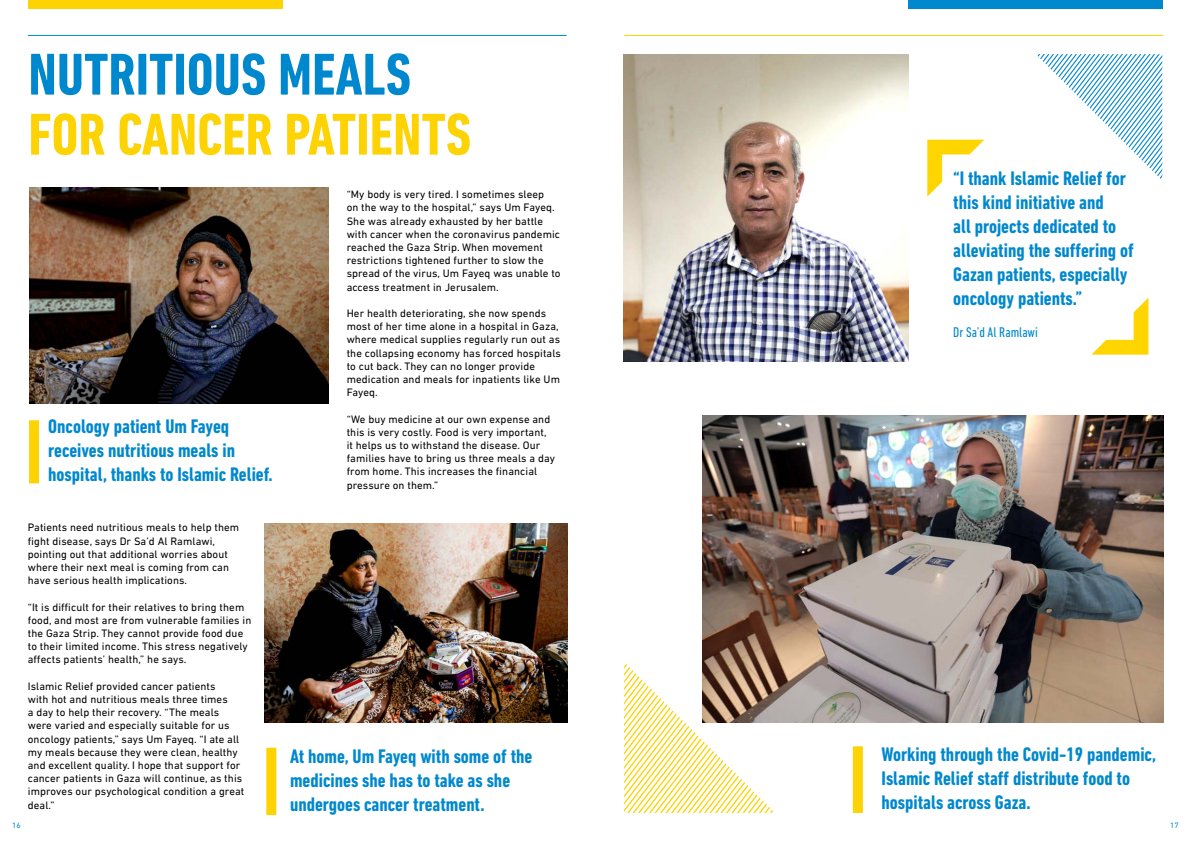
<style>
.page{position:relative;width:1191px;height:842px;background:#fff}
.page>*{position:absolute;margin:0;border:0;box-sizing:border-box;transform-origin:0 0}
.t1{font:700 condensed 60px "DIN Next LT Pro";color:#fed304}
.t2{font:700 condensed 60px "DIN Next LT Pro";color:#0088ce}
.t3{font:700 condensed 20px/24px "DIN Next LT Pro";color:#0088ce}
.t4{font:condensed 14.3px "DIN Next LT Pro";color:#0088ce}
.t5{font:11px/13.2px "DIN Next LT Pro";letter-spacing:.01em;color:#000}
.t6{font:8px "DIN Next LT Pro";color:#0088ce}
</style>
<div class="page">
<div style="left:28px;top:0;width:254px;height:9px;background:#fed304"></div>
<hr style="left:28px;top:35px;width:538px;height:1px;background:#0088ce">
<hr style="left:624px;top:35px;width:539px;height:1px;background:#fed304">
<div style="left:908px;top:0;width:255px;height:9px;background:#0088ce"></div>
<img style="left:30px;top:187px;width:299px;height:217px">
<img style="left:264px;top:523px;width:303px;height:199px">
<div style="left:29px;top:420px;width:10px;height:63px;background:#fed304"></div>
<div style="left:266px;top:748px;width:10px;height:67px;background:#fed304"></div>
<div style="left:853px;top:746px;width:10px;height:67px;background:#fed304"></div>
<img style="left:623px;top:54px;width:285px;height:307px">
<img style="left:702px;top:415px;width:461px;height:307px">
<svg style="left:624px;top:662px;width:151px;height:151px"></svg>
<svg style="left:1037px;top:54px;width:125px;height:125px"></svg>
<svg style="left:927px;top:140px;width:57px;height:57px"></svg>
<svg style="left:1091px;top:298px;width:57px;height:57px"></svg>
<p class="t2" style="left:28px;top:40px;width:384px">NUTRITIOUS MEALS</p>
<p class="t1" style="left:28px;top:100px;width:444px">FOR CANCER PATIENTS</p>
<p class="t5" style="left:347px;top:188px;width:215px">“My body is very tired. I sometimes sleep<br>on the way to the hospital,” says Um Fayeq.<br>She was already exhausted by her battle with cancer when the coronavirus pandemic reached the Gaza Strip. When movement restrictions tightened further to slow the spread of the virus, Um Fayeq was unable to access treatment in Jerusalem.</p>
<p class="t5" style="left:347px;top:306px;width:216px">Her health deteriorating, she now spends most of her time alone in a hospital in Gaza, where medical supplies regularly run out as the collapsing economy has forced hospitals to cut back. They can no longer provide medication and meals for inpatients like Um Fayeq.</p>
<p class="t5" style="left:347px;top:412px;width:210px">“We buy medicine at our own expense and this is very costly. Food is very important, it helps us to withstand the disease. Our families have to bring us three meals a day from home. This increases the financial pressure on them.”</p>
<p class="t5" style="left:28px;top:521px;width:213px">Patients need nutritious meals to help them fight disease, says Dr Sa’d Al Ramlawi, pointing out that additional worries about where their next meal is coming from can have serious health implications.</p>
<p class="t5" style="left:28px;top:600px;width:225px">“It is difficult for their relatives to bring them food, and most are from vulnerable families in the Gaza Strip. They cannot provide food due to their limited income. This stress negatively affects patients’ health,” he says.</p>
<p class="t5" style="left:28px;top:679px;width:218px">Islamic Relief provided cancer patients<br>with hot and nutritious meals three times<br>a day to help their recovery. “The meals were varied and especially suitable for us oncology patients,” says Um Fayeq. “I ate all my meals because they were clean, healthy and excellent quality. I hope that support for cancer patients in Gaza will continue, as this improves our psychological condition a great deal.”</p>
<p class="t3" style="left:48px;top:414px;width:226px">Oncology patient Um Fayeq receives nutritious meals in hospital, thanks to Islamic Relief.</p>
<p class="t3" style="left:290px;top:744px;width:244px">At home, Um Fayeq with some of the medicines she has to take as she undergoes cancer treatment.</p>
<p class="t3" style="left:953px;top:166px;width:182px">“I thank Islamic Relief for this kind initiative and<br>all projects dedicated to alleviating the suffering of<br>Gazan patients, especially oncology patients.”</p>
<p class="t4" style="left:953px;top:324px;width:86px">Dr Sa’d Al Ramlawi</p>
<p class="t3" style="left:881px;top:742px;width:276px">Working through the Covid-19 pandemic,<br>Islamic Relief staff distribute food to hospitals across Gaza.</p>
<p class="t6" style="left:12px;top:821px;width:10px">16</p>
<p class="t6" style="left:1170px;top:821px;width:10px">17</p>
</div>
